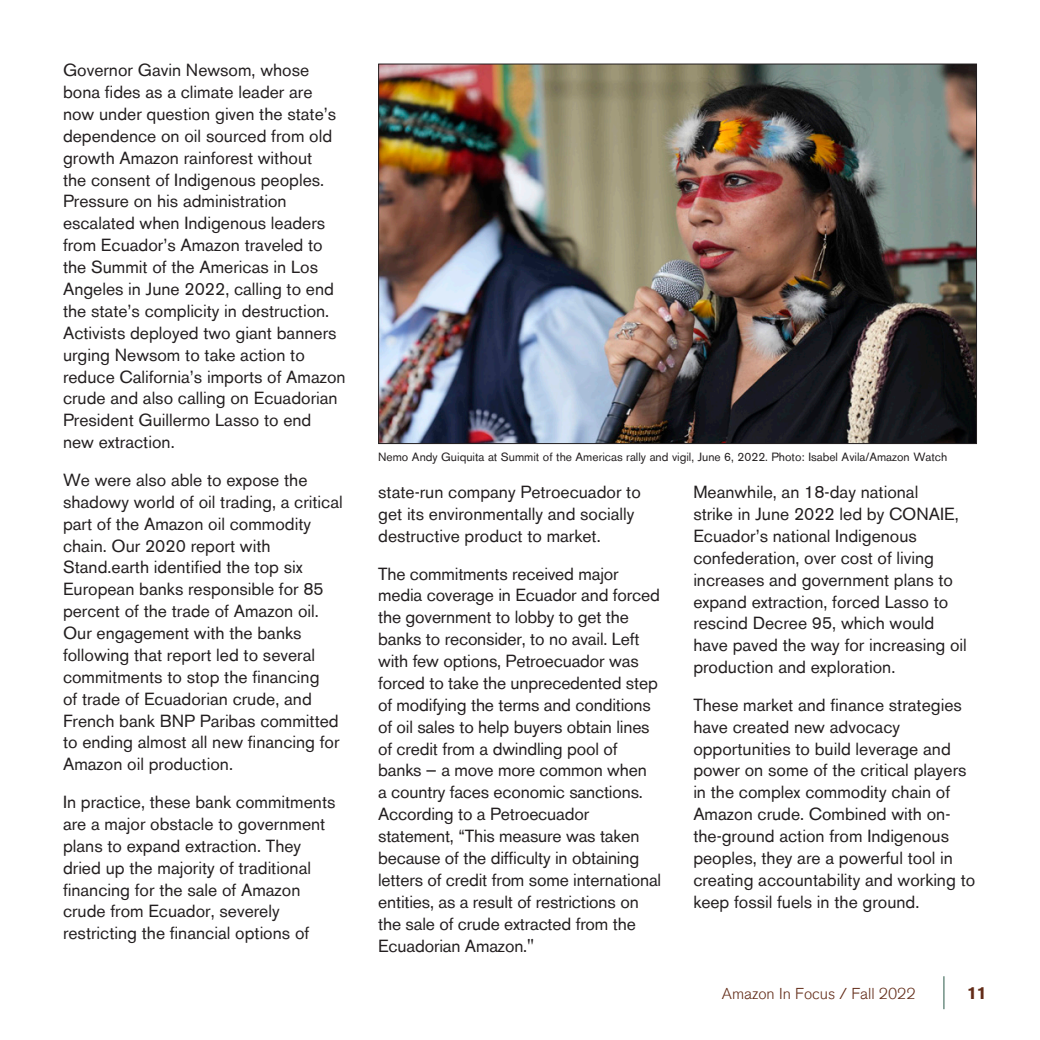
<style>
.page{position:relative;width:1040px;height:1040px;background:#fff}
.page>*{position:absolute;margin:0;border:0;box-sizing:border-box;transform-origin:0 0}
.Body{font:17.5px/21.9px "Akzidenz Grotesk BE";color:#231f20}
.t1{font:700 17.5px "Akzidenz Grotesk BE";color:#632c18}
.t2{font:300 15.75px "Akzidenz Grotesk BE";color:#632c18}
.t3{font:11.9px "Akzidenz Grotesk BE";color:#231f20}
</style>
<div class="page">
<hr style="left:943px;top:976px;width:1px;height:33px;background:#295848">
<img style="left:380px;top:66px;width:594px;height:376px">
<p class="Body" style="left:63px;top:59px;width:284px">Governor Gavin Newsom, whose bona fides as a climate leader are now under question given the state’s dependence on oil sourced from old growth Amazon rainforest without<br>the consent of Indigenous peoples.<br>Pressure on his administration escalated when Indigenous leaders from Ecuador’s Amazon traveled to the Summit of the Americas in Los Angeles in June 2022, calling to end the state’s complicity in destruction.<br>Activists deployed two giant banners urging Newsom to take action to reduce California’s imports of Amazon crude and also calling on Ecuadorian President Guillermo Lasso to end new extraction.</p>
<p class="Body" style="left:63px;top:469px;width:281px">We were also able to expose the shadowy world of oil trading, a critical part of the Amazon oil commodity chain. Our 2020 report with<br>Stand.earth identified the top six<br>European banks responsible for 85 percent of the trade of Amazon oil.<br>Our engagement with the banks following that report led to several commitments to stop the financing<br>of trade of Ecuadorian crude, and<br>French bank BNP Paribas committed to ending almost all new financing for<br>Amazon oil production.</p>
<p class="Body" style="left:63px;top:791px;width:274px">In practice, these bank commitments are a major obstacle to government plans to expand extraction. They dried up the majority of traditional financing for the sale of Amazon crude from Ecuador, severely restricting the financial options of</p>
<p class="t3" style="left:378px;top:450px;width:570px">Nemo Andy Guiquita at Summit of the Americas rally and vigil, June 6, 2022. Photo: Isabel Avila/Amazon Watch</p>
<p class="Body" style="left:378px;top:481px;width:264px">state-run company Petroecuador to get its environmentally and socially destructive product to market.</p>
<p class="Body" style="left:378px;top:562px;width:284px">The commitments received major media coverage in Ecuador and forced the government to lobby to get the banks to reconsider, to no avail. Left with few options, Petroecuador was forced to take the unprecedented step of modifying the terms and conditions of oil sales to help buyers obtain lines of credit from a dwindling pool of banks — a move more common when<br>a country faces economic sanctions.<br>According to a Petroecuador statement, “This measure was taken because of the difficulty in obtaining letters of credit from some international entities, as a result of restrictions on the sale of crude extracted from the Ecuadorian Amazon."</p>
<p class="Body" style="left:693px;top:481px;width:275px">Meanwhile, an 18-day national<br>strike in June 2022 led by CONAIE, Ecuador’s national Indigenous confederation, over cost of living increases and government plans to expand extraction, forced Lasso to rescind Decree 95, which would have paved the way for increasing oil production and exploration.</p>
<p class="Body" style="left:693px;top:693px;width:283px">These market and finance strategies have created new advocacy opportunities to build leverage and power on some of the critical players in the complex commodity chain of Amazon crude. Combined with on&shy;the-ground action from Indigenous peoples, they are a powerful tool in creating accountability and working to keep fossil fuels in the ground.</p>
<p class="t2" style="left:722px;top:984px;width:195px">Amazon In Focus / Fall 2022</p>
<p class="t1" style="left:967px;top:983px;width:21px">11</p>
</div>
